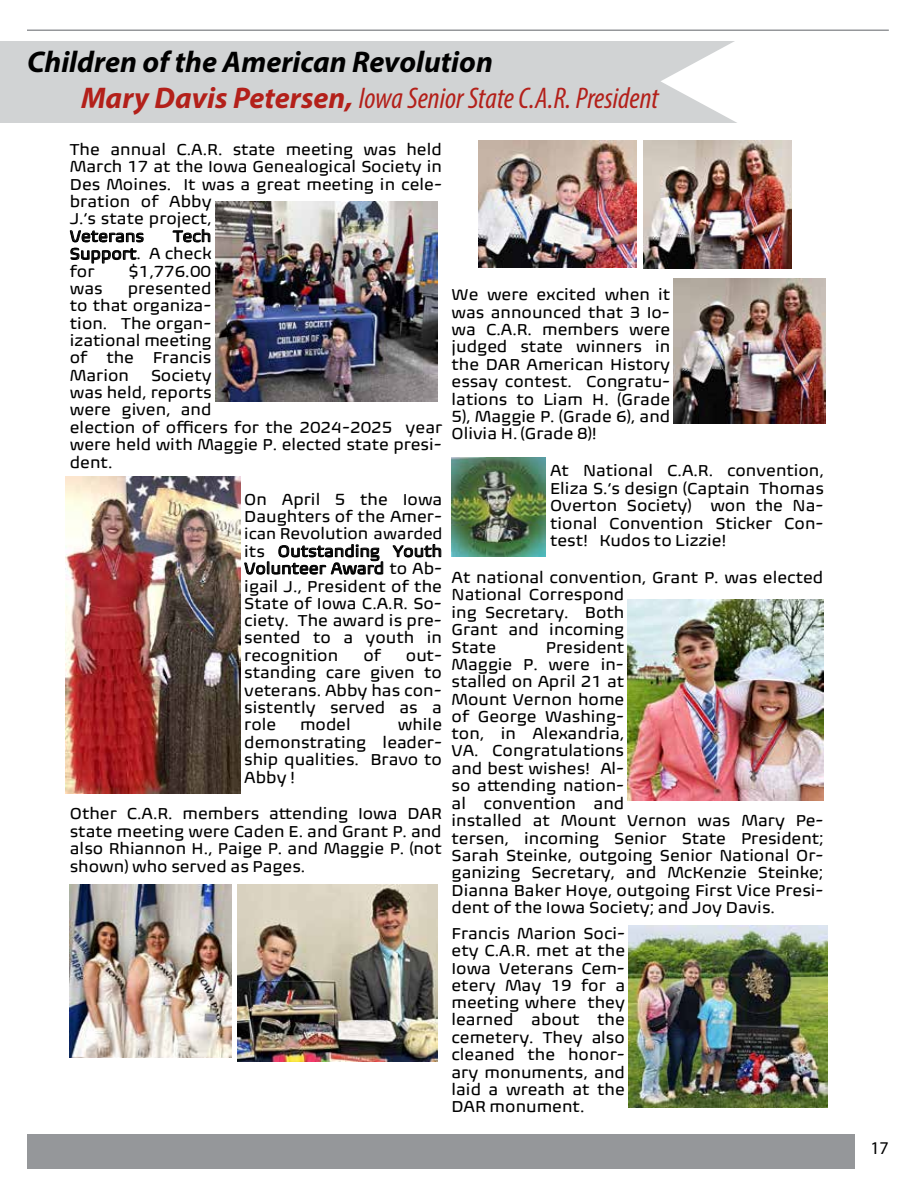
<style>
.page{position:relative;width:918px;height:1188px;background:#fff}
.page>*{position:absolute;margin:0;border:0;box-sizing:border-box;transform-origin:0 0}
.t1{font:italic 700 30px/36px "Myriad Pro";color:#000}
.t2{font:18px "Myriad Pro";color:#000}
.t3{font:16.35px "Biome";color:#000}
.t4{font:16.2px/17.4px "Biome";letter-spacing:.005em;color:#000;text-align:justify}
.t5{font:15.6px "Biome";color:#000}
.s1{color:#b3201a}
.s2{font-weight:400;font-stretch:condensed;color:#b3201a}
.s3{font-size:16.2px}
</style>
<div class="page">
<div style="left:27px;top:1134px;width:827px;height:34px;background:#95979a"></div>
<hr style="left:27px;top:29px;width:862px;height:2px;background:#95979a">
<div style="left:0;top:41px;width:739px;height:82px;background:#d1d3d4"></div>
<svg style="left:661px;top:41px;width:78px;height:82px"></svg>
<img style="left:674px;top:279px;width:151px;height:145px">
<img style="left:629px;top:925px;width:199px;height:182px">
<img style="left:478px;top:140px;width:158px;height:128px">
<img style="left:215px;top:201px;width:222px;height:201px">
<img style="left:644px;top:141px;width:147px;height:127px">
<img style="left:69px;top:884px;width:163px;height:174px">
<img style="left:66px;top:476px;width:174px;height:317px">
<img style="left:237px;top:885px;width:201px;height:177px">
<img style="left:628px;top:599px;width:195px;height:201px">
<img style="left:452px;top:457px;width:94px;height:100px">
<h1 class="t1" style="left:81px;top:43px;width:579px;text-indent:-54px">Children of the American Revolution<br><span class="s1">Mary Davis Petersen,</span> <span class="s2">Iowa Senior State C.A.R. President</span></h1>
<p class="t4" style="left:70px;top:141px;width:374px;text-align:left">The annual C.A.R. state meeting was held<br>March 17 at the Iowa Genealogical Society in<br>Des Moines. It was a great meeting in cele&shy;bration of Abby<br>J.’s state project,</p>
<p class="t3" style="left:70px;top:226px;width:76px">Veterans</p>
<p class="t3" style="left:173px;top:226px;width:40px">Tech</p>
<p class="t4" style="left:70px;top:245px;width:143px">Support. A check for</p>
<p class="t4" style="left:128px;top:262px;width:84px">$1,776.00</p>
<p class="t4" style="left:70px;top:280px;width:143px;text-indent:58px">presented to that organiza&shy;tion. The organ&shy;izational meeting of the Francis Marion</p>
<p class="t4" style="left:70px;top:280px;width:34px">was</p>
<p class="t4" style="left:70px;top:366px;width:374px;text-align:left;text-indent:81px">Society<br>was held, reports<br>were given, and<br>election of officers for the 2024-2025 year were held with Maggie P. elected state presi-</p>
<p class="t3" style="left:70px;top:452px;width:44px">dent.</p>
<p class="t4" style="left:244px;top:490px;width:200px">On April 5 the Iowa<br>Daughters of the Amer-</p>
<p class="t5" style="left:244px;top:524px;width:200px">ican <span class="s3">Revolution</span> awarded</p>
<p class="t4" style="left:244px;top:542px;width:199px">its Outstanding Youth</p>
<p class="t3" style="left:244px;top:558px;width:200px">Volunteer Award to Ab-</p>
<p class="t4" style="left:244px;top:577px;width:199px">igail J., President of the State of Iowa C.A.R. So&shy;ciety. The award is pre&shy;sented to a youth in recognition</p>
<p class="t4" style="left:363px;top:647px;width:19px">of</p>
<p class="t4" style="left:244px;top:647px;width:199px;text-align:right">out-<br>standing care given to</p>
<p class="t3" style="left:244px;top:680px;width:199px">veterans. Abby has con-</p>
<p class="t4" style="left:244px;top:698px;width:199px">sistently served as a role</p>
<p class="t4" style="left:244px;top:716px;width:199px;text-indent:154px">while demonstrating leader&shy;ship qualities. Bravo to Abby !</p>
<p class="t4" style="left:70px;top:805px;width:374px">Other C.A.R. members attending Iowa DAR state meeting were Caden E. and Grant P. and also Rhiannon H., Paige P. and Maggie P. (not shown) who served as Pages.</p>
<p class="t4" style="left:300px;top:716px;width:52px">model</p>
<p class="t4" style="left:452px;top:286px;width:220px">We were excited when it was announced that 3 Io&shy;wa C.A.R. members were</p>
<p class="t3" style="left:452px;top:337px;width:220px">judged state winners in</p>
<p class="t4" style="left:452px;top:356px;width:220px">the DAR American History essay contest. Congratu&shy;lations to Liam H. (Grade 5), Maggie P. (Grade 6), and Olivia H. (Grade 8)!</p>
<p class="t4" style="left:550px;top:462px;width:275px">At National C.A.R. convention, Eliza S.’s design (Captain Thomas Overton Society) won the Na&shy;tional Convention Sticker Con&shy;test! Kudos to Lizzie!</p>
<p class="t3" style="left:452px;top:567px;width:373px">At national convention, Grant P. was elected</p>
<p class="t4" style="left:452px;top:586px;width:174px">National Correspond ing Secretary. Both Grant and incoming State</p>
<p class="t4" style="left:452px;top:638px;width:174px;text-align:right">President<br>Maggie P. were in-</p>
<p class="t3" style="left:452px;top:671px;width:174px">stalled on April 21 at</p>
<p class="t4" style="left:452px;top:690px;width:174px">Mount Vernon home of George Washing&shy;ton, in Alexandria, VA. Congratulations and best wishes! Al&shy;so attending nation-</p>
<p class="t3" style="left:452px;top:793px;width:174px">al convention and</p>
<p class="t4" style="left:452px;top:812px;width:374px">installed at Mount Vernon was Mary Pe&shy;tersen, incoming Senior State President; Sarah Steinke, outgoing Senior National Or&shy;ganizing Secretary, and McKenzie Steinke; Dianna Baker Hoye, outgoing First Vice Presi-</p>
<p class="t3" style="left:452px;top:897px;width:325px">dent of the Iowa Society; and Joy Davis.</p>
<p class="t4" style="left:451px;top:924px;width:175px">Francis Marion Soci&shy;ety C.A.R. met at the Iowa Veterans Cem&shy;etery May 19 for a meeting where they learned about the cemetery. They also cleaned the honor&shy;ary monuments, and laid a wreath at the DAR monument.</p>
<p class="t2" style="left:870px;top:1136px;width:20px">17</p>
</div>
